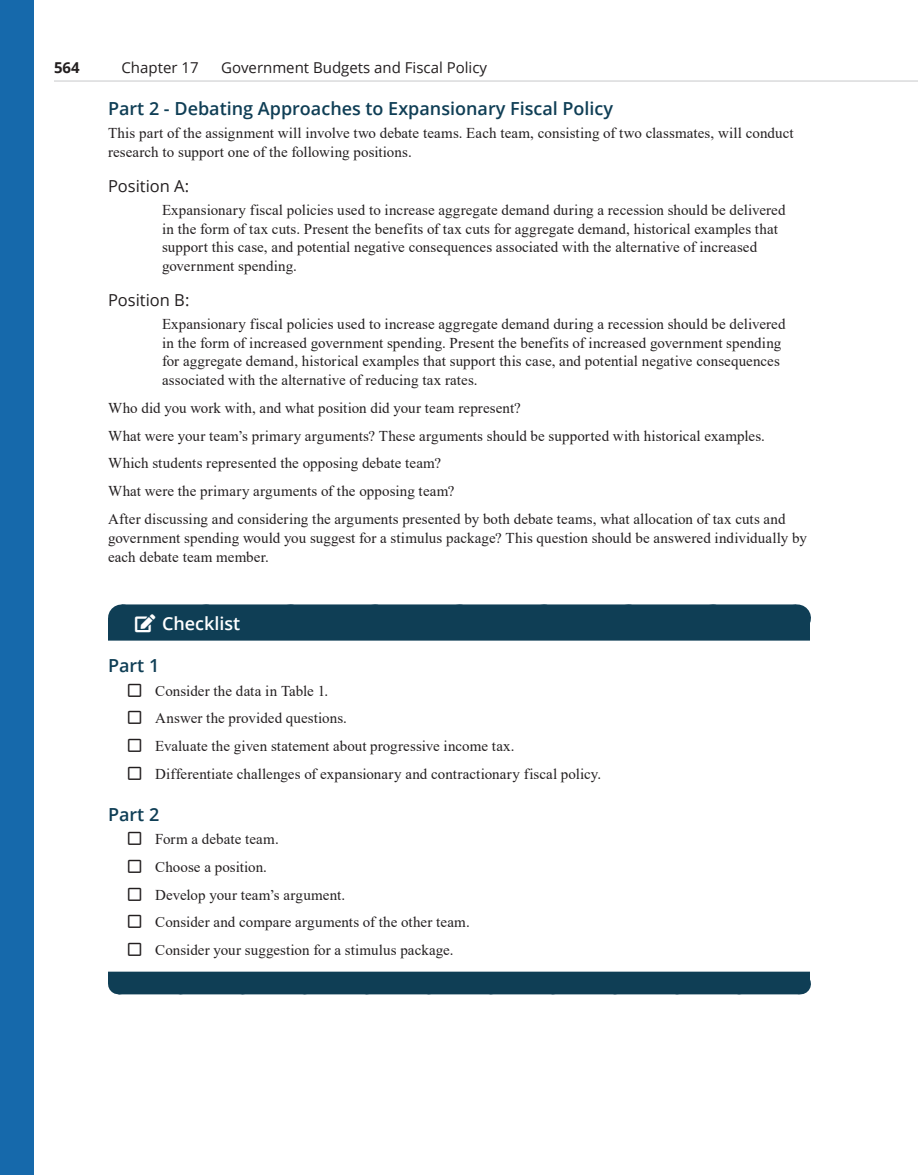
<style>
.page{position:relative;width:918px;height:1175px;background:#fff}
.page>*{position:absolute;margin:0;border:0;box-sizing:border-box;transform-origin:0 0}
.h3_-_Heading_Level_3{font:600 18px "Open Sans";color:#0f3e55}
.t1{font:600 18px "Open Sans";color:#fff}
.h4_-_Heading_Level_4{font:16.5px "Open Sans";color:#231f20}
.p_-_Body_Text_List_I{font:15px/18.8px "Times New Roman";letter-spacing:.005em;color:#231f20}
.p_-_Body_Text{font:15px/18.8px "Times New Roman";letter-spacing:.005em;color:#231f20}
.t2{font:15px "Open Sans";color:#231f20}
.t3{font:700 15px "Open Sans";color:#231f20}
</style>
<div class="page">
<div style="left:0;top:0;width:34px;height:1174px;background:#1669ab"></div>
<div style="left:122px;top:604px;width:674px;height:27px;background:#0f3e55"></div>
<svg style="left:206px;top:604px;width:548px;height:1px"></svg>
<svg style="left:796px;top:604px;width:1px;height:14px"></svg>
<div style="left:108px;top:618px;width:702px;height:22px;background:#0f3e55"></div>
<div style="left:108px;top:971px;width:702px;height:12px;background:#0f3e55"></div>
<div style="left:118px;top:973px;width:682px;height:21px;background:#0f3e55"></div>
<hr style="left:54px;top:81px;width:864px;height:1px;background:#c7c8ca">
<p class="t3" style="left:54px;top:57px;width:27px">564</p>
<p class="t2" style="left:122px;top:58px;width:79px">Chapter 17</p>
<p class="t2" style="left:221px;top:58px;width:268px">Government Budgets and Fiscal Policy</p>
<h3 class="h3_-_Heading_Level_3" style="left:108px;top:96px;width:507px">Part 2 - Debating Approaches to Expansionary Fiscal Policy</h3>
<p class="p_-_Body_Text" style="left:108px;top:123px;width:687px">This part of the assignment will involve two debate teams. Each team, consisting of two classmates, will conduct research to support one of the following positions.</p>
<h4 class="h4_-_Heading_Level_4" style="left:108px;top:174px;width:83px">Position A:</h4>
<p class="p_-_Body_Text_List_I" style="left:162px;top:200px;width:625px">Expansionary fiscal policies used to increase aggregate demand during a recession should be delivered in the form of tax cuts. Present the benefits of tax cuts for aggregate demand, historical examples that support this case, and potential negative consequences associated with the alternative of increased government spending.</p>
<h4 class="h4_-_Heading_Level_4" style="left:108px;top:288px;width:83px">Position B:</h4>
<p class="p_-_Body_Text_List_I" style="left:162px;top:314px;width:625px">Expansionary fiscal policies used to increase aggregate demand during a recession should be delivered in the form of increased government spending. Present the benefits of increased government spending for aggregate demand, historical examples that support this case, and potential negative consequences associated with the alternative of reducing tax rates.</p>
<p class="p_-_Body_Text" style="left:108px;top:398px;width:414px">Who did you work with, and what position did your team represent?</p>
<p class="p_-_Body_Text" style="left:108px;top:426px;width:658px">What were your team’s primary arguments? These arguments should be supported with historical examples.</p>
<p class="p_-_Body_Text" style="left:108px;top:453px;width:335px">Which students represented the opposing debate team?</p>
<p class="p_-_Body_Text" style="left:108px;top:481px;width:348px">What were the primary arguments of the opposing team?</p>
<p class="p_-_Body_Text" style="left:108px;top:509px;width:700px">After discussing and considering the arguments presented by both debate teams, what allocation of tax cuts and government spending would you suggest for a stimulus package? This question should be answered individually by each debate team member.</p>
<p class="t1" style="left:162px;top:611px;width:80px">Checklist</p>
<h3 class="h3_-_Heading_Level_3" style="left:108px;top:653px;width:53px">Part 1</h3>
<p class="p_-_Body_Text_List_I" style="left:155px;top:680px;width:174px">Consider the data in Table 1.</p>
<p class="p_-_Body_Text_List_I" style="left:155px;top:708px;width:193px">Answer the provided questions.</p>
<p class="p_-_Body_Text_List_I" style="left:155px;top:736px;width:361px">Evaluate the given statement about progressive income tax.</p>
<p class="p_-_Body_Text_List_I" style="left:155px;top:764px;width:447px">Differentiate challenges of expansionary and contractionary fiscal policy.</p>
<h3 class="h3_-_Heading_Level_3" style="left:108px;top:802px;width:53px">Part 2</h3>
<p class="p_-_Body_Text_List_I" style="left:155px;top:829px;width:125px">Form a debate team.</p>
<p class="p_-_Body_Text_List_I" style="left:155px;top:857px;width:113px">Choose a position.</p>
<p class="p_-_Body_Text_List_I" style="left:155px;top:884px;width:191px">Develop your team’s argument.</p>
<p class="p_-_Body_Text_List_I" style="left:155px;top:912px;width:316px">Consider and compare arguments of the other team.</p>
<p class="p_-_Body_Text_List_I" style="left:155px;top:940px;width:300px">Consider your suggestion for a stimulus package.</p>
</div>
